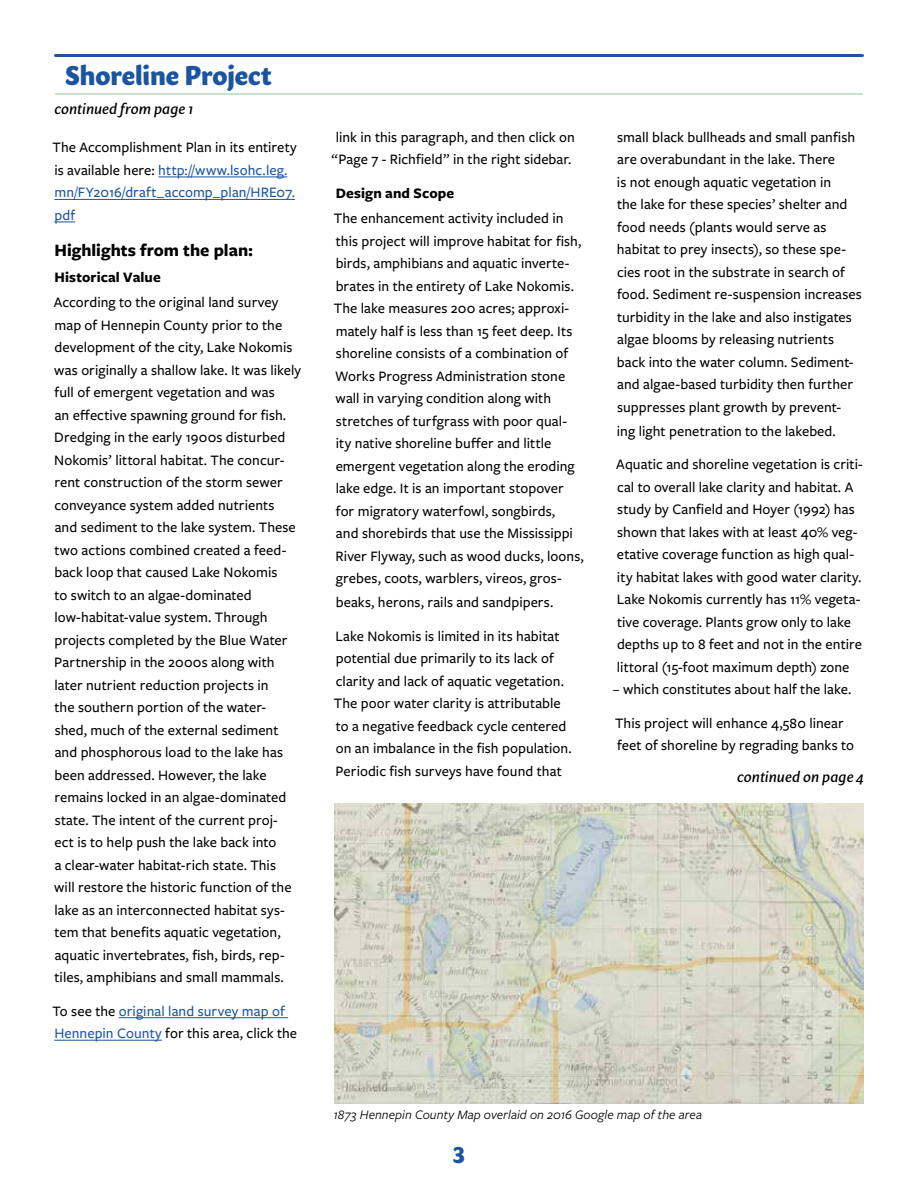
<style>
.page{position:relative;width:918px;height:1188px;background:#fff}
.page>*{position:absolute;margin:0;border:0;box-sizing:border-box;transform-origin:0 0}
.t1{font:900 27px "Sharik Sans";letter-spacing:-.005em;color:#1c559f}
.t2{font:900 24px "Sharik Sans";color:#1c559f}
.t3{font:700 18px "Freight Sans Pro";color:#000}
.t4{font:500 15px/22.5px "Freight Sans Pro";letter-spacing:.005em;color:#000}
.t5{font:500 15px/22.5px "Freight Sans Pro";letter-spacing:.005em;color:#1c559f}
.t6{font:italic 500 15px "Sharik Sans";letter-spacing:.005em;color:#000}
.t7{font:700 15px "Freight Sans Pro";letter-spacing:.01em;color:#000}
.t8{font:italic 13.5px "Freight Sans Pro";letter-spacing:.005em;color:#000}
.s1{color:#000}
</style>
<div class="page">
<hr style="left:158px;top:177px;width:129px;height:1px;background:#1c559f">
<hr style="left:54px;top:199px;width:241px;height:1px;background:#1c559f">
<svg style="left:54px;top:222px;width:21px;height:1px"></svg>
<hr style="left:119px;top:1017px;width:169px;height:1px;background:#1c559f">
<hr style="left:54px;top:1040px;width:108px;height:1px;background:#1c559f">
<img style="left:334px;top:803px;width:530px;height:301px">
<hr style="left:56px;top:54px;width:806px;height:3px;background:#1c559f">
<hr style="left:55px;top:93px;width:808px;height:2px;background:#b4d8be">
<h1 class="t1" style="left:65px;top:56px;width:208px">Shoreline Project</h1>
<p class="t6" style="left:54px;top:98px;width:140px">continued from page 1</p>
<p class="t5" style="left:53px;top:136px;width:246px"><span class="s1">The Accomplishment Plan in its entirety is available here:</span> http://www.lsohc.leg. mn/FY2016/draft_accomp_plan/HRE07. pdf</p>
<p class="t3" style="left:54px;top:238px;width:200px">Highlights from the plan:</p>
<p class="t7" style="left:55px;top:266px;width:108px">Historical Value</p>
<p class="t4" style="left:54px;top:291px;width:249px">According to the original land survey map of Hennepin County prior to the development of the city, Lake Nokomis was originally a shallow lake. It was likely full of emergent vegetation and was<br>an effective spawning ground for fish.<br>Dredging in the early 1900s disturbed Nokomis’ littoral habitat. The concur&shy;rent construction of the storm sewer conveyance system added nutrients<br>and sediment to the lake system. These two actions combined created a feed&shy;back loop that caused Lake Nokomis<br>to switch to an algae-dominated low-habitat-value system. Through projects completed by the Blue Water Partnership in the 2000s along with later nutrient reduction projects in<br>the southern portion of the water&shy;shed, much of the external sediment and phosphorous load to the lake has been addressed. However, the lake remains locked in an algae-dominated state. The intent of the current proj-<br>ect is to help push the lake back into<br>a clear-water habitat-rich state. This<br>will restore the historic function of the lake as an interconnected habitat sys&shy;tem that benefits aquatic vegetation, aquatic invertebrates, fish, birds, rep&shy;tiles, amphibians and small mammals.</p>
<p class="t5" style="left:53px;top:999px;width:246px"><span class="s1">To see the</span> original land survey map of<br>Hennepin County <span class="s1">for this area, click the</span></p>
<p class="t4" style="left:332px;top:125px;width:245px">link in this paragraph, and then click on “Page 7 - Richfield” in the right sidebar.</p>
<p class="t7" style="left:336px;top:183px;width:120px">Design and Scope</p>
<p class="t4" style="left:334px;top:207px;width:252px">The enhancement activity included in this project will improve habitat for fish, birds, amphibians and aquatic inverte&shy;brates in the entirety of Lake Nokomis.<br>The lake measures 200 acres; approxi&shy;mately half is less than 15 feet deep. Its shoreline consists of a combination of Works Progress Administration stone wall in varying condition along with stretches of turfgrass with poor qual&shy;ity native shoreline buffer and little emergent vegetation along the eroding lake edge. It is an important stopover for migratory waterfowl, songbirds,<br>and shorebirds that use the Mississippi River Flyway, such as wood ducks, loons, grebes, coots, warblers, vireos, gros-</p>
<p class="t4" style="left:336px;top:591px;width:219px">beaks, herons, rails and sandpipers.</p>
<p class="t4" style="left:334px;top:624px;width:239px">Lake Nokomis is limited in its habitat potential due primarily to its lack of clarity and lack of aquatic vegetation.<br>The poor water clarity is attributable to a negative feedback cycle centered on an imbalance in the fish population.<br>Periodic fish surveys have found that</p>
<p class="t4" style="left:617px;top:125px;width:246px">small black bullheads and small panfish are overabundant in the lake. There<br>is not enough aquatic vegetation in<br>the lake for these species’ shelter and food needs (plants would serve as habitat to prey insects), so these spe&shy;cies root in the substrate in search of food. Sediment re-suspension increases turbidity in the lake and also instigates algae blooms by releasing nutrients back into the water column. Sediment&shy;and algae-based turbidity then further suppresses plant growth by prevent-</p>
<p class="t4" style="left:617px;top:419px;width:220px">ing light penetration to the lakebed.</p>
<p class="t4" style="left:616px;top:453px;width:248px">Aquatic and shoreline vegetation is criti&shy;cal to overall lake clarity and habitat. A study by Canfield and Hoyer (1992) has shown that lakes with at least 40% veg&shy;etative coverage function as high qual&shy;ity habitat lakes with good water clarity.<br>Lake Nokomis currently has 11% vegeta&shy;tive coverage. Plants grow only to lake depths up to 8 feet and not in the entire littoral (15-foot maximum depth) zone</p>
<p class="t4" style="left:613px;top:678px;width:240px">– which constitutes about half the lake.</p>
<p class="t4" style="left:615px;top:711px;width:240px">This project will enhance 4,580 linear feet of shoreline by regrading banks to</p>
<p class="t6" style="left:737px;top:766px;width:128px">continued on page 4</p>
<p class="t8" style="left:333px;top:1106px;width:370px">1873 Hennepin County Map overlaid on 2016 Google map of the area</p>
<h2 class="t2" style="left:453px;top:1137px;width:14px">3</h2>
</div>
